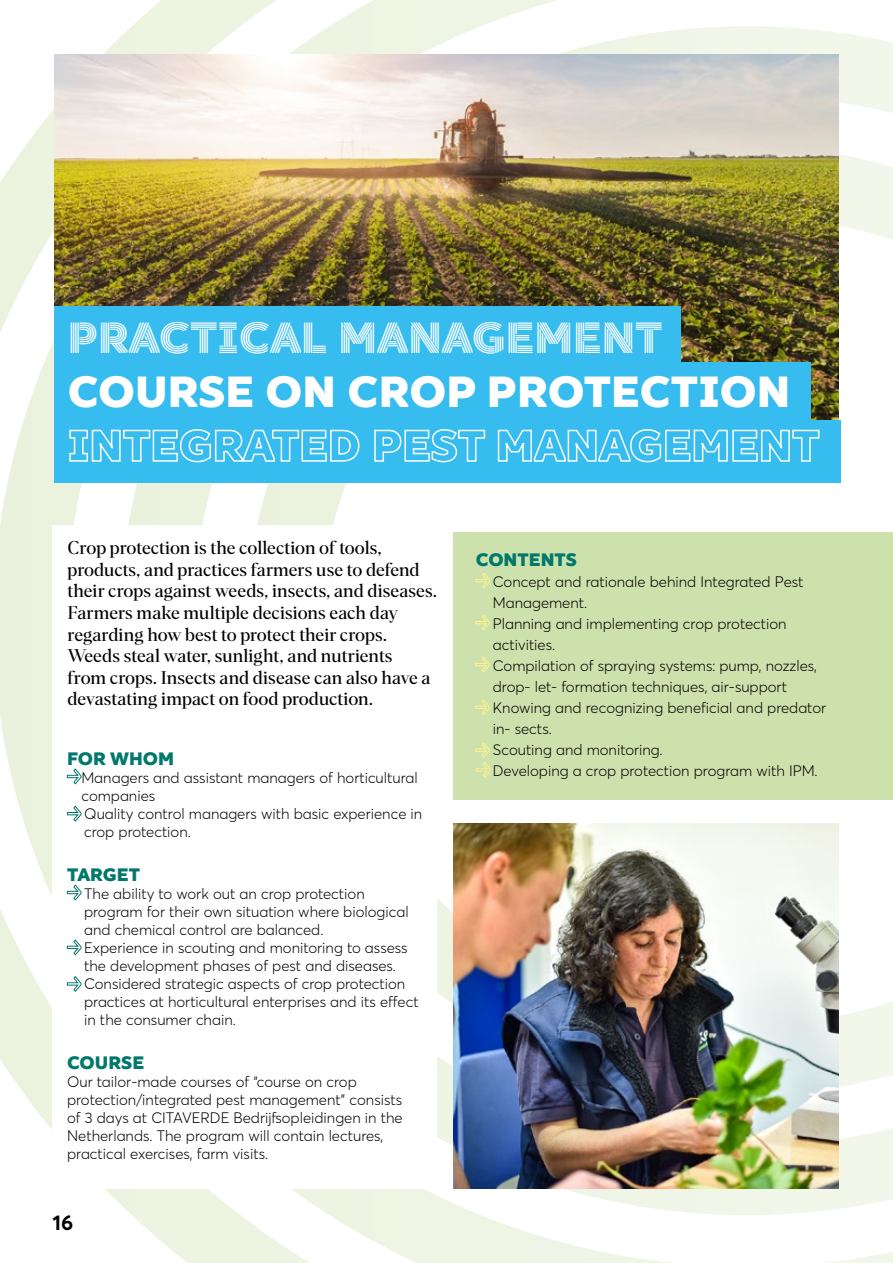
<style>
.page{position:relative;width:893px;height:1263px;background:#fff}
.page>*{position:absolute;margin:0;border:0;box-sizing:border-box;transform-origin:0 0}
.t1{font:800 43.5px/54px "TT Smalls";color:#fff}
.t2{font:700 21px "Averta PE";color:#000}
.t3{font:18px/21.6px "Para Supreme";color:#000}
.t4{font:800 18px "TT Smalls";color:#00786c}
.t5{font:300 15px/18px "Averta PE";color:#000}
</style>
<div class="page">
<img style="left:286px;top:155px;width:607px;height:932px">
<img style="left:113px;top:1189px;width:80px;height:74px">
<img style="left:31px;top:972px;width:82px;height:225px">
<img style="left:190px;top:1189px;width:46px;height:28px">
<img style="left:0;top:946px;width:31px;height:157px">
<img style="left:0;top:142px;width:28px;height:153px">
<img style="left:28px;top:49px;width:81px;height:226px">
<img style="left:109px;top:0;width:81px;height:54px">
<img style="left:190px;top:0;width:82px;height:54px">
<img style="left:437px;top:1055px;width:254px;height:158px">
<img style="left:691px;top:1138px;width:202px;height:77px">
<img style="left:437px;top:1000px;width:4px;height:58px">
<div style="left:158px;top:482px;width:42px;height:43px;background:#ebf3de"></div>
<img style="left:200px;top:482px;width:86px;height:43px">
<img style="left:403px;top:1176px;width:243px;height:87px">
<img style="left:236px;top:1189px;width:167px;height:67px">
<img style="left:0;top:295px;width:73px;height:651px">
<img style="left:73px;top:482px;width:85px;height:43px">
<img style="left:236px;top:31px;width:82px;height:23px">
<div style="left:52px;top:525px;width:385px;height:663px;background:#fff"></div>
<img style="left:54px;top:54px;width:785px;height:366px">
<div style="left:54px;top:420px;width:787px;height:62px;background:#36bcee"></div>
<div style="left:54px;top:363px;width:757px;height:62px;background:#36bcee"></div>
<div style="left:54px;top:306px;width:626px;height:62px;background:#36bcee"></div>
<svg style="left:69px;top:429px;width:291px;height:34px"></svg>
<svg style="left:374px;top:429px;width:112px;height:34px"></svg>
<svg style="left:497px;top:429px;width:323px;height:34px"></svg>
<svg style="left:67px;top:768px;width:15px;height:16px"></svg>
<svg style="left:67px;top:805px;width:15px;height:17px"></svg>
<div style="left:453px;top:532px;width:440px;height:267px;background:#cde1ac"></div>
<svg style="left:476px;top:573px;width:14px;height:16px"></svg>
<svg style="left:475px;top:615px;width:15px;height:16px"></svg>
<svg style="left:475px;top:657px;width:15px;height:16px"></svg>
<svg style="left:475px;top:699px;width:15px;height:16px"></svg>
<svg style="left:475px;top:742px;width:16px;height:36px"></svg>
<img style="left:453px;top:824px;width:386px;height:364px">
<svg style="left:67px;top:884px;width:15px;height:16px"></svg>
<svg style="left:67px;top:939px;width:15px;height:16px"></svg>
<svg style="left:67px;top:976px;width:15px;height:16px"></svg>
<h1 class="t1" style="left:68px;top:311px;width:724px">PRACTICAL MANAGEMENT<br>COURSE ON CROP PROTECTION</h1>
<p class="t3" style="left:68px;top:536px;width:371px">Crop protection is the collection of tools, products, and practices farmers use to defend their crops against weeds, insects, and diseases.<br>Farmers make multiple decisions each day regarding how best to protect their crops.<br>Weeds steal water, sunlight, and nutrients<br>from crops. Insects and disease can also have a devastating impact on food production.</p>
<p class="t4" style="left:67px;top:747px;width:109px">FOR WHOM</p>
<p class="t5" style="left:81px;top:768px;width:342px">Managers and assistant managers of horticultural companies<br>Quality control managers with basic experience in crop protection.</p>
<p class="t4" style="left:67px;top:863px;width:74px">TARGET</p>
<p class="t5" style="left:84px;top:884px;width:336px">The ability to work out an crop protection program for their own situation where biological and chemical control are balanced.<br>Experience in scouting and monitoring to assess the development phases of pest and diseases.<br>Considered strategic aspects of crop protection practices at horticultural enterprises and its effect in the consumer chain.</p>
<p class="t4" style="left:67px;top:1052px;width:79px">COURSE</p>
<p class="t5" style="left:67px;top:1072px;width:337px">Our tailor-made courses of “course on crop protection/integrated pest management” consists of 3 days at CITAVERDE Bedrijfsopleidingen in the Netherlands. The program will contain lectures, practical exercises, farm visits.</p>
<h2 class="t2" style="left:52px;top:1207px;width:22px">16</h2>
<p class="t4" style="left:476px;top:548px;width:103px">CONTENTS</p>
<p class="t5" style="left:493px;top:570px;width:335px;line-height:21px">Concept and rationale behind Integrated Pest Management.<br>Planning and implementing crop protection activities.<br>Compilation of spraying systems: pump, nozzles, drop- let- formation techniques, air-support Knowing and recognizing beneficial and predator in- sects.<br>Scouting and monitoring.<br>Developing a crop protection program with IPM.</p>
</div>
